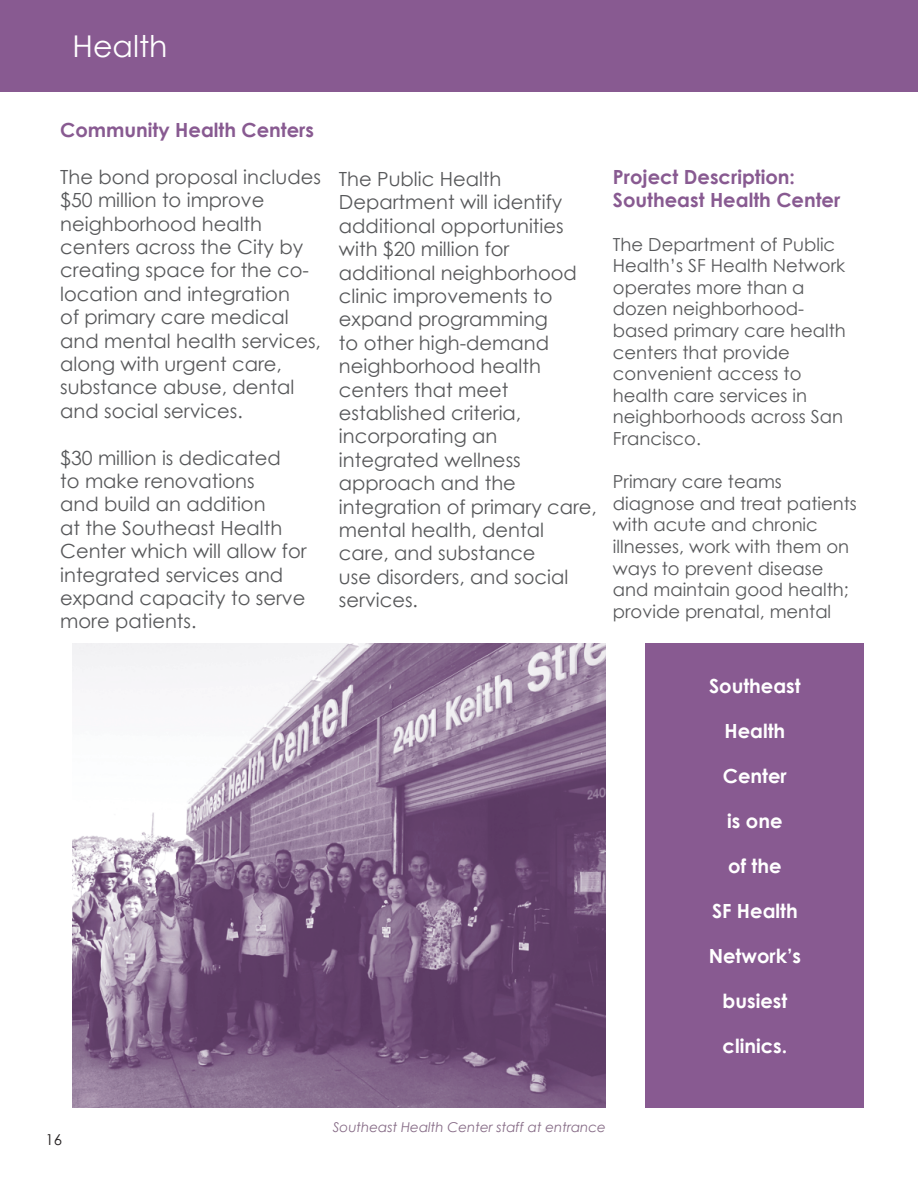
<style>
.page{position:relative;width:918px;height:1188px;background:#fff}
.page>*{position:absolute;margin:0;border:0;box-sizing:border-box;transform-origin:0 0}
.t1{font:30px "Century Gothic";color:#fff}
.t2{font:19.5px/23.4px "Century Gothic";color:#57585a}
.t3{font:700 19.5px "Century Gothic";color:#fff}
.t4{font:700 19.5px/23.4px "Century Gothic";color:#885a91}
.t5{font:18px/21.6px "Century Gothic";color:#57585a}
.t6{font:15px "Century Gothic";color:#231f20}
.t7{font:italic 13.5px "Century Gothic";color:#866b86}
</style>
<div class="page">
<img style="left:73px;top:643px;width:533px;height:464px">
<div style="left:646px;top:643px;width:218px;height:464px;background:#885a91"></div>
<div style="left:0;top:0;width:918px;height:92px;background:#885a91"></div>
<h1 class="t1" style="left:73px;top:25px;width:96px">Health</h1>
<p class="t4" style="left:60px;top:117px;width:255px">Community Health Centers</p>
<p class="t2" style="left:60px;top:165px;width:262px">The bond proposal includes $50 million to improve neighborhood health centers across the City by creating space for the co&shy;location and integration<br>of primary care medical and mental health services, along with urgent care, substance abuse, dental and social services.</p>
<p class="t2" style="left:60px;top:446px;width:248px">$30 million is dedicated<br>to make renovations<br>and build an addition<br>at the Southeast Health<br>Center which will allow for integrated services and expand capacity to serve more patients.</p>
<p class="t2" style="left:339px;top:167px;width:260px">The Public Health<br>Department will identify additional opportunities with $20 million for additional neighborhood clinic improvements to expand programming<br>to other high-demand neighborhood health centers that meet established criteria, incorporating an integrated wellness approach and the integration of primary care, mental health, dental care, and substance<br>use disorders, and social services.</p>
<p class="t4" style="left:613px;top:164px;width:229px">Project Description:<br>Southeast Health Center</p>
<p class="t5" style="left:613px;top:233px;width:234px">The Department of Public<br>Health’s SF Health Network operates more than a dozen neighborhood&shy;based primary care health centers that provide convenient access to health care services in neighborhoods across San<br>Francisco.</p>
<p class="t5" style="left:613px;top:471px;width:246px">Primary care teams diagnose and treat patients with acute and chronic illnesses, work with them on ways to prevent disease and maintain good health; provide prenatal, mental</p>
<p class="t3" style="left:709px;top:671px;width:93px">Southeast</p>
<p class="t3" style="left:724px;top:716px;width:62px">Health</p>
<p class="t3" style="left:723px;top:761px;width:65px">Center</p>
<p class="t3" style="left:727px;top:806px;width:57px">is one</p>
<p class="t3" style="left:728px;top:851px;width:55px">of the</p>
<p class="t3" style="left:712px;top:896px;width:87px">SF Health</p>
<p class="t3" style="left:709px;top:941px;width:94px">Network’s</p>
<p class="t3" style="left:723px;top:986px;width:66px">busiest</p>
<p class="t3" style="left:723px;top:1031px;width:66px">clinics.</p>
<p class="t6" style="left:45px;top:1129px;width:18px">16</p>
<p class="t7" style="left:333px;top:1118px;width:275px">Southeast Health Center staff at entrance</p>
</div>
